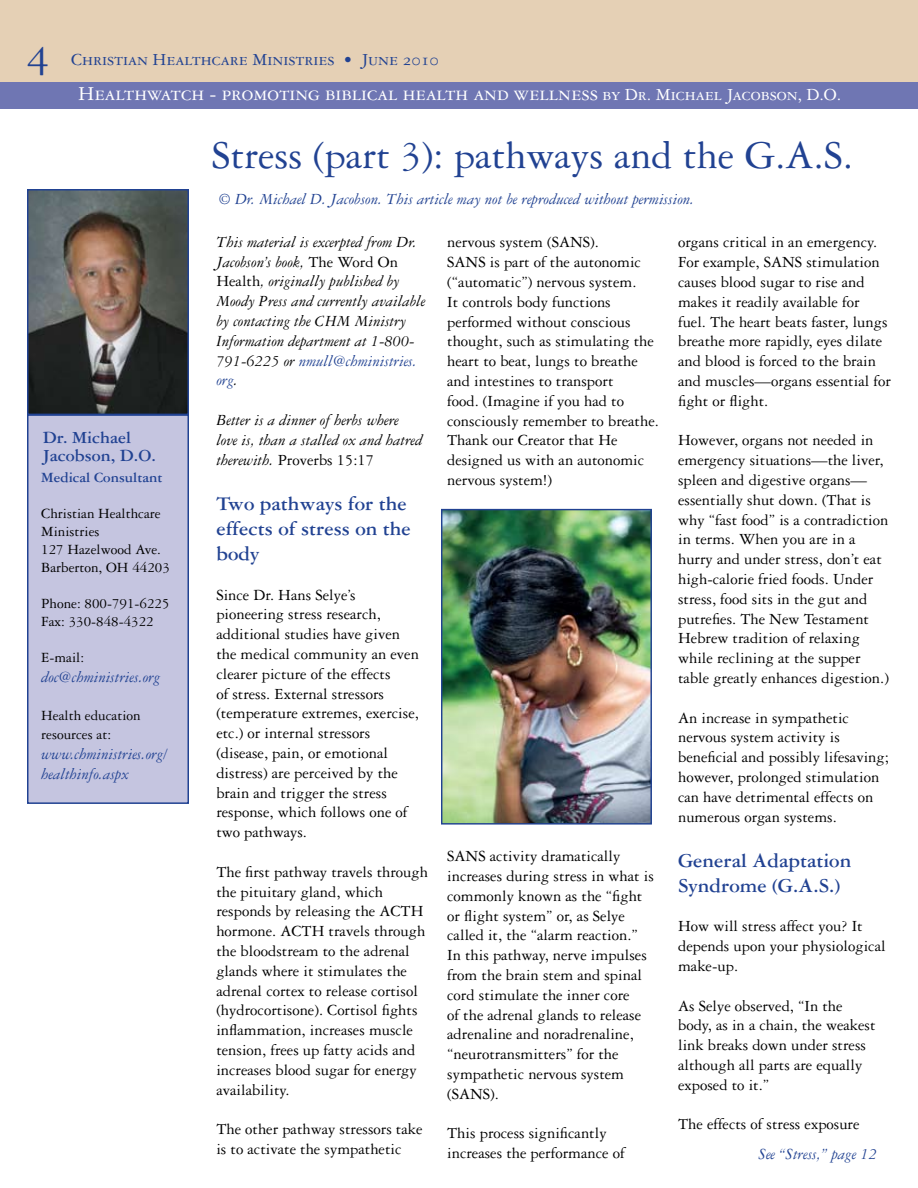
<style>
.page{position:relative;width:918px;height:1188px;background:#fff}
.page>*{position:absolute;margin:0;border:0;box-sizing:border-box;transform-origin:0 0}
.t1{font:45px "Garamond Three SC";color:#214292}
.t2{font:42px "Garamond Three";color:#214292}
.t3{font:700 21px/25.2px "Garamond Three";color:#214292}
.t4{font:21px "Garamond Three SC";color:#fff}
.t5{font:18px "Garamond Three SC";color:#214292}
.t6{font:700 18px/18.8px "Garamond Three";color:#214292}
.t7{font:16.5px/19.8px "Garamond Three";color:#000}
.t8{font:italic 16.5px/19.8px "Garamond Three";color:#000}
.t9{font:italic 16.5px/19.8px "Garamond Three";color:#214292}
.t10{font:15px/18px "Garamond Three";color:#000}
.t11{font:700 15px "Garamond Three";color:#214292}
.s1{font-size:18px}
.s2{font-style:normal}
.s3{color:#214292}
</style>
<div class="page">
<div style="left:0;top:0;width:918px;height:82px;background:#e5d0b5"></div>
<div style="left:0;top:82px;width:918px;height:27px;background:#6f76b3"></div>
<img style="left:30px;top:192px;width:156px;height:220px">
<div style="left:27px;top:189px;width:162px;height:226px;border:2px solid #214292"></div>
<div style="left:27px;top:414px;width:162px;height:390px;background:#c5c5e0;border:2px solid #214292"></div>
<img style="left:443px;top:511px;width:207px;height:312px">
<div style="left:441px;top:509px;width:211px;height:316px;border:1px solid #214292"></div>
<h1 class="t1" style="left:27px;top:28px;width:24px">4</h1>
<p class="t5" style="left:71px;top:50px;width:369px">Christian Healthcare Ministries • June 2010</p>
<p class="t4" style="left:78px;top:83px;width:765px">Healthwatch - promoting biblical health and wellness <span class="s1">by Dr. Michael Jacobson, D.O.</span></p>
<h2 class="t2" style="left:212px;top:132px;width:643px">Stress (part 3): pathways and the G.A.S.</h2>
<p class="t6" style="left:43px;top:428px;width:115px">Dr. Michael<br>Jacobson, D.O.</p>
<p class="t11" style="left:41px;top:469px;width:123px">Medical Consultant</p>
<p class="t10" style="left:41px;top:504px;width:130px">Christian Healthcare<br>Ministries<br>127 Hazelwood Ave.<br>Barberton, OH 44203</p>
<p class="t10" style="left:41px;top:594px;width:130px">Phone: 800-791-6225<br>Fax: 330-848-4322</p>
<p class="t10" style="left:41px;top:648px;width:44px">E-mail:</p>
<p class="t9" style="left:41px;top:667px;width:121px">doc@chministries.org</p>
<p class="t10" style="left:41px;top:705px;width:101px;line-height:19.8px">Health education resources at:</p>
<p class="t9" style="left:41px;top:745px;width:128px">www.chministries.org/ healthinfo.aspx</p>
<p class="t9" style="left:218px;top:190px;width:478px">© Dr. Michael D. Jacobson. This article may not be reproduced without permission.</p>
<p class="t8" style="left:216px;top:232px;width:210px">This material is excerpted from Dr.<br>Jacobson’s book, <span class="s2">The Word On<br>Health</span>, originally published by<br>Moody Press and currently available by contacting the CHM Ministry<br>Information department at 1-800-<br>791-6225 or <span class="s3">nmull@chministries. org</span>.</p>
<p class="t8" style="left:216px;top:410px;width:208px">Better is a dinner of herbs where love is, than a stalled ox and hatred therewith. <span class="s2">Proverbs 15:17</span></p>
<p class="t3" style="left:216px;top:490px;width:196px">Two pathways for the effects of stress on the body</p>
<p class="t7" style="left:216px;top:585px;width:204px">Since Dr. Hans Selye’s pioneering stress research, additional studies have given the medical community an even clearer picture of the effects<br>of stress. External stressors (temperature extremes, exercise, etc.) or internal stressors (disease, pain, or emotional distress) are perceived by the brain and trigger the stress response, which follows one of two pathways.</p>
<p class="t7" style="left:216px;top:862px;width:213px">The first pathway travels through the pituitary gland, which responds by releasing the ACTH hormone. ACTH travels through the bloodstream to the adrenal glands where it stimulates the adrenal cortex to release cortisol (hydrocortisone). Cortisol fights inflammation, increases muscle tension, frees up fatty acids and increases blood sugar for energy availability.</p>
<p class="t7" style="left:216px;top:1119px;width:208px">The other pathway stressors take is to activate the sympathetic</p>
<p class="t7" style="left:447px;top:232px;width:213px">nervous system (SANS).<br>SANS is part of the autonomic (“automatic”) nervous system.<br>It controls body functions performed without conscious thought, such as stimulating the heart to beat, lungs to breathe and intestines to transport<br>food. (Imagine if you had to consciously remember to breathe.<br>Thank our Creator that He designed us with an autonomic nervous system!)</p>
<p class="t7" style="left:447px;top:846px;width:208px">SANS activity dramatically increases during stress in what is commonly known as the “fight or flight system” or, as Selye called it, the “alarm reaction.”<br>In this pathway, nerve impulses from the brain stem and spinal cord stimulate the inner core<br>of the adrenal glands to release adrenaline and noradrenaline, “neurotransmitters” for the sympathetic nervous system (SANS).</p>
<p class="t7" style="left:447px;top:1123px;width:179px">This process significantly increases the performance of</p>
<p class="t7" style="left:678px;top:232px;width:214px">organs critical in an emergency.<br>For example, SANS stimulation causes blood sugar to rise and makes it readily available for fuel. The heart beats faster, lungs breathe more rapidly, eyes dilate and blood is forced to the brain and muscles—organs essential for fight or flight.</p>
<p class="t7" style="left:678px;top:430px;width:212px">However, organs not needed in emergency situations—the liver, spleen and digestive organs— essentially shut down. (That is why “fast food” is a contradiction in terms. When you are in a hurry and under stress, don’t eat high-calorie fried foods. Under stress, food sits in the gut and putrefies. The New Testament<br>Hebrew tradition of relaxing while reclining at the supper table greatly enhances digestion.)</p>
<p class="t7" style="left:678px;top:708px;width:212px">An increase in sympathetic nervous system activity is beneficial and possibly lifesaving; however, prolonged stimulation can have detrimental effects on numerous organ systems.</p>
<p class="t3" style="left:678px;top:847px;width:175px">General Adaptation<br>Syndrome (G.A.S.)</p>
<p class="t7" style="left:678px;top:916px;width:209px">How will stress affect you? It depends upon your physiological make-up.</p>
<p class="t7" style="left:678px;top:996px;width:199px">As Selye observed, “In the body, as in a chain, the weakest link breaks down under stress although all parts are equally exposed to it.”</p>
<p class="t7" style="left:678px;top:1114px;width:183px">The effects of stress exposure</p>
<p class="t9" style="left:759px;top:1144px;width:120px">See “Stress,” page 12</p>
</div>
